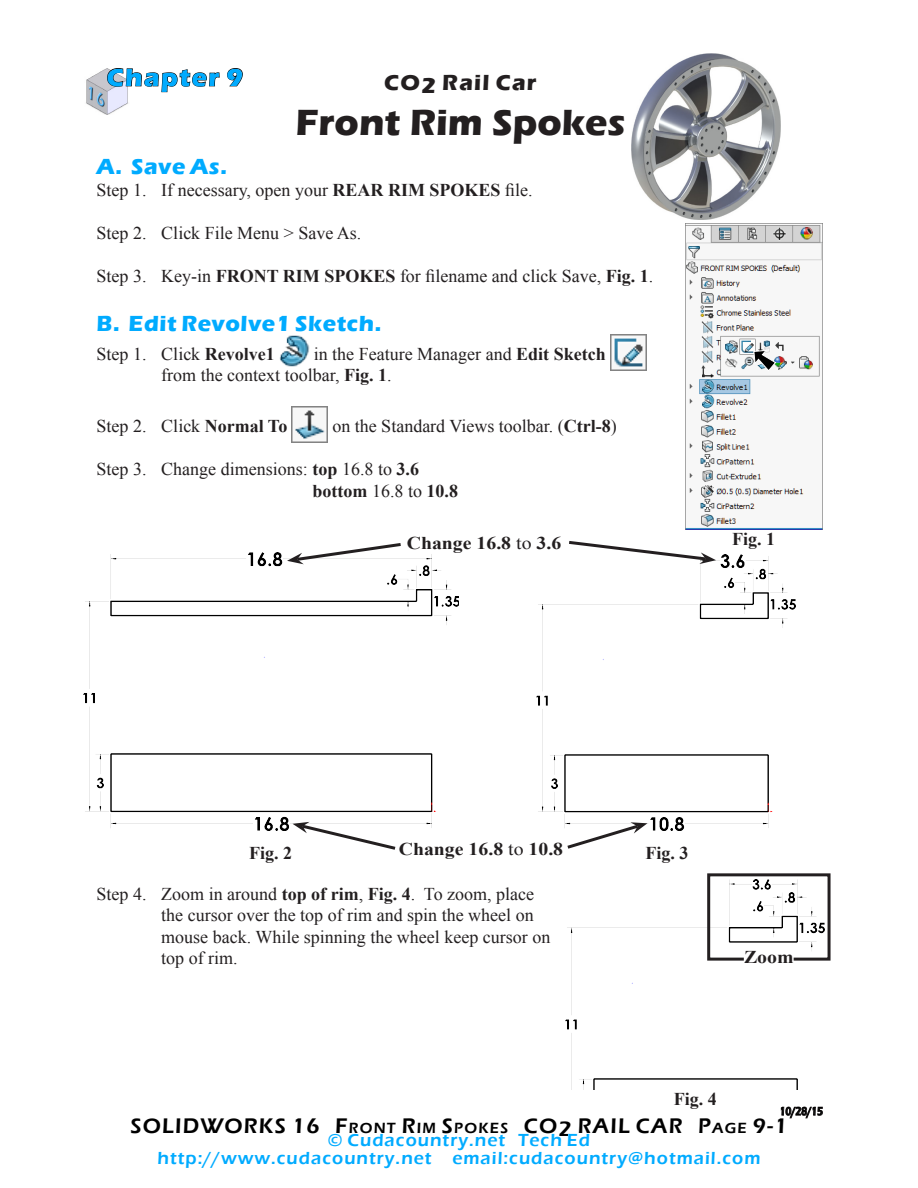
<style>
.page{position:relative;width:918px;height:1188px;background:#fff}
.page>*{position:absolute;margin:0;border:0;box-sizing:border-box;transform-origin:0 0}
.Headline{font:700 37.5px "Eras ITC";color:#231f20}
.Chapter_Number{font:700 25.5px "Eras ITC";letter-spacing:.06em;color:#00abff}
.Subhead_1{font:700 22.5px "Eras ITC";letter-spacing:.025em;color:#00abff}
.Set_of_Chapters{font:700 22.5px "Eras ITC";letter-spacing:.055em;color:#231f20}
.Page_Number{font:600 21.75px "Eras ITC";letter-spacing:.055em;color:#000}
.Body_text{font:18px/21.6px "Times New Roman";color:#231f20}
.Web{font:600 18px "Eras ITC";letter-spacing:.055em;color:#00abff}
.Coor{font:700 18px "Times New Roman";color:#231f20;scale:1.1 1}
.Fig_No{font:700 18px "Times New Roman";color:#231f20}
.Zoom{font:700 18px "Times New Roman";color:#231f20;scale:1.1 1}
.Date{font:600 12px "Eras ITC";color:#000;scale:.8 1}
.s1{font-weight:700}
.s2{font-weight:400}
.s3{font-size:15.15px}
</style>
<div class="page">
<img style="left:279px;top:335px;width:30px;height:32px">
<img style="left:610px;top:334px;width:36px;height:36px">
<img style="left:292px;top:406px;width:36px;height:36px">
<img style="left:86px;top:68px;width:38px;height:46px">
<svg style="left:107px;top:68px;width:113px;height:38px"></svg>
<svg style="left:227px;top:68px;width:16px;height:19px"></svg>
<img style="left:686px;top:224px;width:137px;height:306px">
<svg style="left:753px;top:350px;width:23px;height:21px"></svg>
<img style="left:84px;top:553px;width:375px;height:278px">
<img style="left:537px;top:554px;width:259px;height:276px">
<svg style="left:293px;top:822px;width:106px;height:28px"></svg>
<svg style="left:564px;top:822px;width:83px;height:27px"></svg>
<svg style="left:287px;top:543px;width:117px;height:21px"></svg>
<svg style="left:566px;top:541px;width:150px;height:23px"></svg>
<img style="left:565px;top:927px;width:233px;height:163px">
<svg style="left:706px;top:873px;width:125px;height:89px"></svg>
<img style="left:631px;top:53px;width:149px;height:166px">
<svg style="left:780px;top:1106px;width:43px;height:13px"></svg>
<p class="Chapter_Number" style="left:107px;top:63px;width:138px">Chapter 9</p>
<p class="Set_of_Chapters" style="left:384px;top:70px;width:154px">CO2 Rail Car</p>
<p class="Headline" style="left:296px;top:101px;width:332px">Front Rim Spokes</p>
<p class="Subhead_1" style="left:97px;top:154px;width:132px">A. Save As.</p>
<p class="Body_text" style="left:97px;top:179px;width:438px">Step 1. If necessary, open your <span class="s1">REAR RIM SPOKES</span> file.</p>
<p class="Body_text" style="left:97px;top:222px;width:266px">Step 2. Click File Menu &gt; Save As.</p>
<p class="Body_text" style="left:97px;top:265px;width:558px">Step 3. Key-in <span class="s1">FRONT RIM SPOKES</span> for filename and click Save, <span class="s1">Fig. 1</span>.</p>
<p class="Subhead_1" style="left:97px;top:310px;width:286px">B. Edit Revolve1 Sketch.</p>
<p class="Body_text" style="left:97px;top:343px;width:180px">Step 1. Click <span class="s1">Revolve1</span></p>
<p class="Body_text" style="left:161px;top:343px;width:446px;text-indent:152px">in the Feature Manager and <span class="s1">Edit Sketch </span>from the context toolbar, <span class="s1">Fig. 1</span>.</p>
<p class="Body_text" style="left:97px;top:415px;width:192px">Step 2. Click <span class="s1">Normal To</span></p>
<p class="Body_text" style="left:332px;top:415px;width:286px">on the Standard Views toolbar. (<span class="s1">Ctrl-8</span>)</p>
<p class="Body_text" style="left:313px;top:458px;width:147px;text-indent:-216px">Step 3. Change dimensions: <span class="s1">top</span> 16.8 to <span class="s1">3.6 bottom</span> 16.8 to <span class="s1">10.8</span></p>
<p class="Coor" style="left:407px;top:531px;width:142px">Change 16.8 <span class="s2">to</span> 3.6</p>
<p class="Fig_No" style="left:732px;top:527px;width:45px">Fig. 1</p>
<p class="Coor" style="left:399px;top:836px;width:151px">Change 16.8 <span class="s2">to</span> 10.8</p>
<p class="Fig_No" style="left:249px;top:840px;width:45px">Fig. 2</p>
<p class="Fig_No" style="left:645px;top:840px;width:45px">Fig. 3</p>
<p class="Body_text" style="left:161px;top:882px;width:391px;text-indent:-65px">Step 4. Zoom in around <span class="s1">top of rim</span>, <span class="s1">Fig. 4</span>. To zoom, place the cursor over the top of rim and spin the wheel on mouse back. While spinning the wheel keep cursor on top of rim.</p>
<p class="Zoom" style="left:744px;top:945px;width:46px">Zoom</p>
<p class="Fig_No" style="left:674px;top:1086px;width:45px">Fig. 4</p>
<p class="Date" style="left:780px;top:1104px;width:56px">10/28/15</p>
<p class="Page_Number" style="left:130px;top:1114px;width:659px">SOLIDWORKS 16 F<span class="s3">RONT</span> R<span class="s3">IM</span> S<span class="s3">POKES</span> CO2 RAIL CAR P<span class="s3">AGE</span> 9-1</p>
<p class="Web" style="left:328px;top:1130px;width:264px">© Cudacountry.net Tech Ed</p>
<p class="Web" style="left:158px;top:1148px;width:604px">http://www.cudacountry.net email:cudacountry@hotmail.com</p>
</div>
